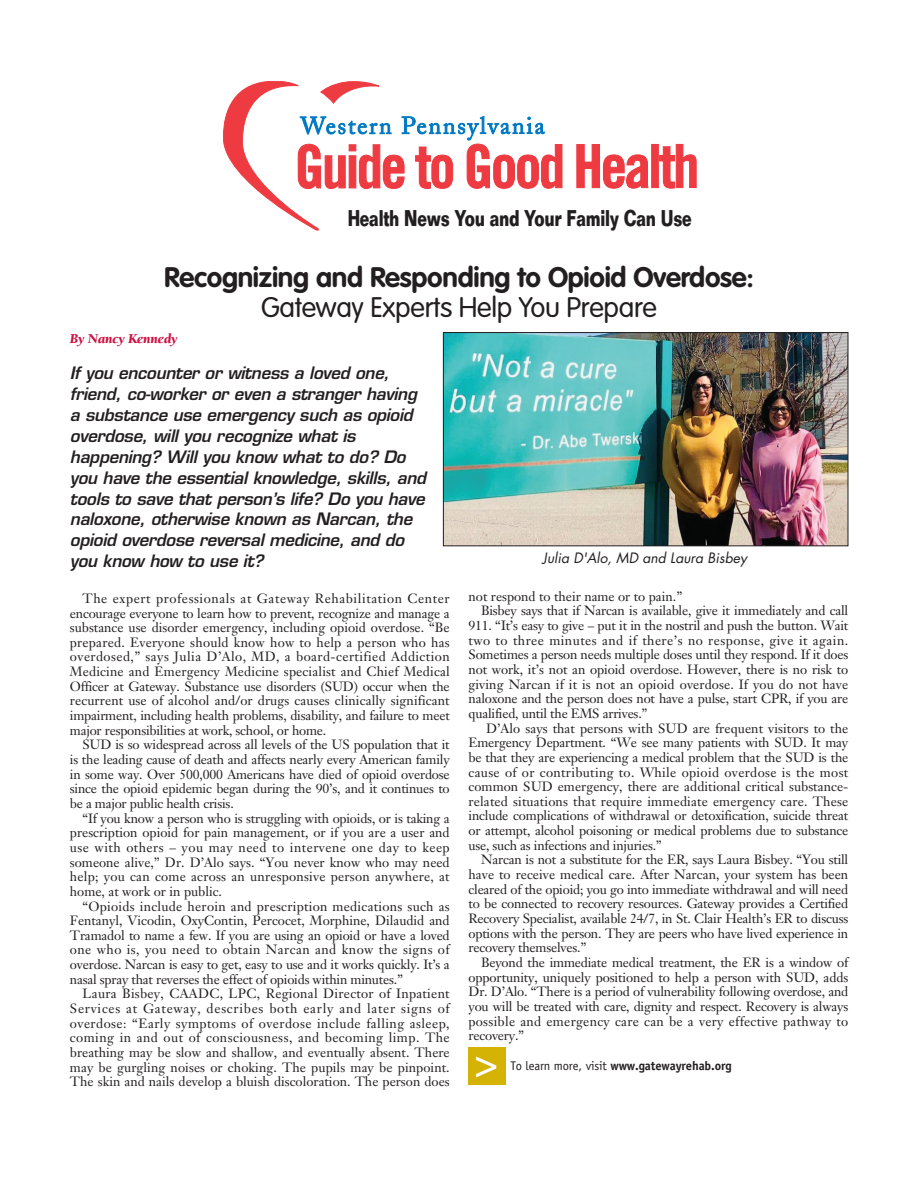
<style>
.page{position:relative;width:918px;height:1188px;background:#fff}
.page>*{position:absolute;margin:0;border:0;box-sizing:border-box;transform-origin:0 0}
.t1{font:43.2px "Helvetica";color:#fff;scale:.95 1}
.t2{font:700 27.9px "VAG Rounded";letter-spacing:-.01em;color:#231f20}
.t3{font:300 27.9px "VAG Rounded";letter-spacing:-.01em;color:#231f20}
.t4{font:700 22.35px "Folio";letter-spacing:-.015em;color:#231f20;scale:.7 1}
.t5{font:italic 600 16.8px/20.9px "Eurostile";letter-spacing:-.015em;color:#231f20}
.t6{font:italic 13.95px "Futura";color:#231f20}
.t7{font:italic 900 13.95px "Berkeley";letter-spacing:-.01em;color:#cd1141}
.t8{font:13.2px/14.7px "Janson Text";letter-spacing:-.015em;color:#231f20;text-align:justify}
.t9{font:13.2px "Janson Text";letter-spacing:.005em;color:#231f20}
.t10{font:13.2px "Janson Text";letter-spacing:.01em;color:#231f20}
.t11{font:13.2px "Janson Text";letter-spacing:.035em;color:#231f20}
.t12{font:13.2px "Janson Text";letter-spacing:.025em;color:#231f20}
.t13{font:13.2px "Janson Text";letter-spacing:.02em;color:#231f20}
.t14{font:700 12.6px "Officina Sans";letter-spacing:-.01em;color:#231f20}
.s1{font-weight:400}
</style>
<div class="page">
<svg style="left:576px;top:144px;width:73px;height:45px"></svg>
<div style="left:652px;top:144px;width:6px;height:44px;background:#ee3a41"></div>
<div style="left:651px;top:144px;width:8px;height:44px;border:1px solid #ee3a41"></div>
<svg style="left:659px;top:144px;width:38px;height:45px"></svg>
<svg style="left:223px;top:81px;width:340px;height:150px"></svg>
<div style="left:469px;top:1047px;width:37px;height:38px;background:#d4b304"></div>
<img style="left:445px;top:334px;width:401px;height:210px">
<div style="left:443px;top:332px;width:405px;height:214px;border:1px solid #231f20"></div>
<h3 class="t4" style="left:348px;top:210px;width:493px">Health News You and Your Family Can Use</h3>
<h2 class="t2" style="left:164px;top:265px;width:591px">Recognizing and Responding to Opioid Overdose:</h2>
<h2 class="t3" style="left:261px;top:296px;width:397px">Gateway Experts Help You Prepare</h2>
<p class="t7" style="left:70px;top:334px;width:109px">By Nancy Kennedy</p>
<p class="t5" style="left:70px;top:364px;width:361px">If you encounter or witness a loved one, friend, co-worker or even a stranger having a substance use emergency such as opioid overdose, will you recognize what is happening? Will you know what to do? Do you have the essential knowledge, skills, and tools to save that person’s life? Do you have naloxone, otherwise known as Narcan, the opioid overdose reversal medicine, and do you know how to use it?</p>
<p class="t8" style="left:70px;top:592px;width:381px;text-indent:13px">The expert professionals at Gateway Rehabilitation Center encourage everyone to learn how to prevent, recognize and manage a substance use disorder emergency, including opioid overdose. “Be prepared. Everyone should know how to help a person who has overdosed,” says Julia D’Alo, MD, a board-certified Addiction Medicine and Emergency Medicine specialist and Chief Medical Officer at Gateway. Substance use disorders (SUD) occur when the recurrent use of alcohol and/or drugs causes clinically significant impairment, including health problems, disability, and failure to meet major responsibilities at work, school, or home.</p>
<p class="t8" style="left:70px;top:739px;width:381px;text-indent:13px">SUD is so widespread across all levels of the US population that it is the leading cause of death and affects nearly every American family in some way. Over 500,000 Americans have died of opioid overdose since the opioid epidemic began during the 90’s, and it continues to be a major public health crisis.</p>
<p class="t8" style="left:70px;top:812px;width:381px;text-indent:13px">“If you know a person who is struggling with opioids, or is taking a prescription opioid for pain management, or if you are a user and use with others – you may need to intervene one day to keep someone alive,” Dr. D’Alo says. “You never know who may need help; you can come across an unresponsive person anywhere, at home, at work or in public.</p>
<p class="t8" style="left:70px;top:900px;width:381px;text-indent:13px">“Opioids include heroin and prescription medications such as Fentanyl, Vicodin, OxyContin, Percocet, Morphine, Dilaudid and Tramadol to name a few. If you are using an opioid or have a loved one who is, you need to obtain Narcan and know the signs of overdose. Narcan is easy to get, easy to use and it works quickly. It’s a nasal spray that reverses the effect of opioids within minutes.”</p>
<p class="t8" style="left:70px;top:988px;width:381px;text-indent:13px">Laura Bisbey, CAADC, LPC, Regional Director of Inpatient Services at Gateway, describes both early and later signs of overdose: “Early symptoms of overdose include falling asleep, coming in and out of consciousness, and becoming limp. The breathing may be slow and shallow, and eventually absent. There may be gurgling noises or choking. The pupils may be pinpoint.<br>The skin and nails develop a bluish discoloration. The person does</p>
<p class="t6" style="left:543px;top:551px;width:206px">Julia D'Alo, MD and Laura Bisbey</p>
<p class="t8" style="left:469px;top:590px;width:215px">not respond to their name or to pain.”</p>
<p class="t8" style="left:481px;top:605px;width:369px">Bisbey says that if Narcan is available, give it immediately and call</p>
<p class="t8" style="left:469px;top:619px;width:381px">911. “It’s easy to give – put it in the nostril and push the button. Wait</p>
<p class="t11" style="left:469px;top:635px;width:381px">two to three minutes and if there’s no response, give it again.</p>
<p class="t8" style="left:469px;top:649px;width:381px">Sometimes a person needs multiple doses until they respond. If it does</p>
<p class="t8" style="left:469px;top:663px;width:381px">not work, it’s not an opioid overdose. However, there is no risk to</p>
<p class="t9" style="left:469px;top:679px;width:381px">giving Narcan if it is not an opioid overdose. If you do not have</p>
<p class="t8" style="left:469px;top:693px;width:381px">naloxone and the person does not have a pulse, start CPR, if you are</p>
<p class="t8" style="left:469px;top:707px;width:180px">qualified, until the EMS arrives.”</p>
<p class="t9" style="left:486px;top:723px;width:364px">D’Alo says that persons with SUD are frequent visitors to the</p>
<p class="t8" style="left:469px;top:737px;width:381px">Emergency Department. “We see many patients with SUD. It may</p>
<p class="t8" style="left:469px;top:751px;width:381px">be that they are experiencing a medical problem that the SUD is the</p>
<p class="t12" style="left:469px;top:767px;width:381px">cause of or contributing to. While opioid overdose is the most</p>
<p class="t9" style="left:469px;top:781px;width:381px">common SUD emergency, there are additional critical substance-</p>
<p class="t10" style="left:469px;top:796px;width:381px">related situations that require immediate emergency care. These</p>
<p class="t8" style="left:469px;top:810px;width:381px">include complications of withdrawal or detoxification, suicide threat</p>
<p class="t8" style="left:469px;top:825px;width:381px">or attempt, alcohol poisoning or medical problems due to substance</p>
<p class="t8" style="left:469px;top:839px;width:195px">use, such as infections and injuries.”</p>
<p class="t8" style="left:481px;top:854px;width:369px">Narcan is not a substitute for the ER, says Laura Bisbey. “You still</p>
<p class="t9" style="left:469px;top:869px;width:381px">have to receive medical care. After Narcan, your system has been</p>
<p class="t8" style="left:469px;top:883px;width:381px">cleared of the opioid; you go into immediate withdrawal and will need</p>
<p class="t8" style="left:469px;top:898px;width:381px">to be connected to recovery resources. Gateway provides a Certified</p>
<p class="t8" style="left:469px;top:912px;width:381px">Recovery Specialist, available 24/7, in St. Clair Health’s ER to discuss</p>
<p class="t8" style="left:469px;top:927px;width:381px">options with the person. They are peers who have lived experience in</p>
<p class="t8" style="left:469px;top:942px;width:119px">recovery themselves.”</p>
<p class="t8" style="left:481px;top:956px;width:369px">Beyond the immediate medical treatment, the ER is a window of</p>
<p class="t8" style="left:469px;top:971px;width:381px">opportunity, uniquely positioned to help a person with SUD, adds</p>
<p class="t8" style="left:469px;top:986px;width:381px">Dr. D’Alo. “There is a period of vulnerability following overdose, and</p>
<p class="t8" style="left:469px;top:1000px;width:381px">you will be treated with care, dignity and respect. Recovery is always</p>
<p class="t13" style="left:469px;top:1016px;width:381px">possible and emergency care can be a very effective pathway to</p>
<p class="t8" style="left:469px;top:1030px;width:57px">recovery.”</p>
<p class="t14" style="left:510px;top:1061px;width:223px"><span class="s1">To learn more, visit</span> www.gatewayrehab.org</p>
<h1 class="t1" style="left:474px;top:1045px;width:27px">&gt;</h1>
</div>
